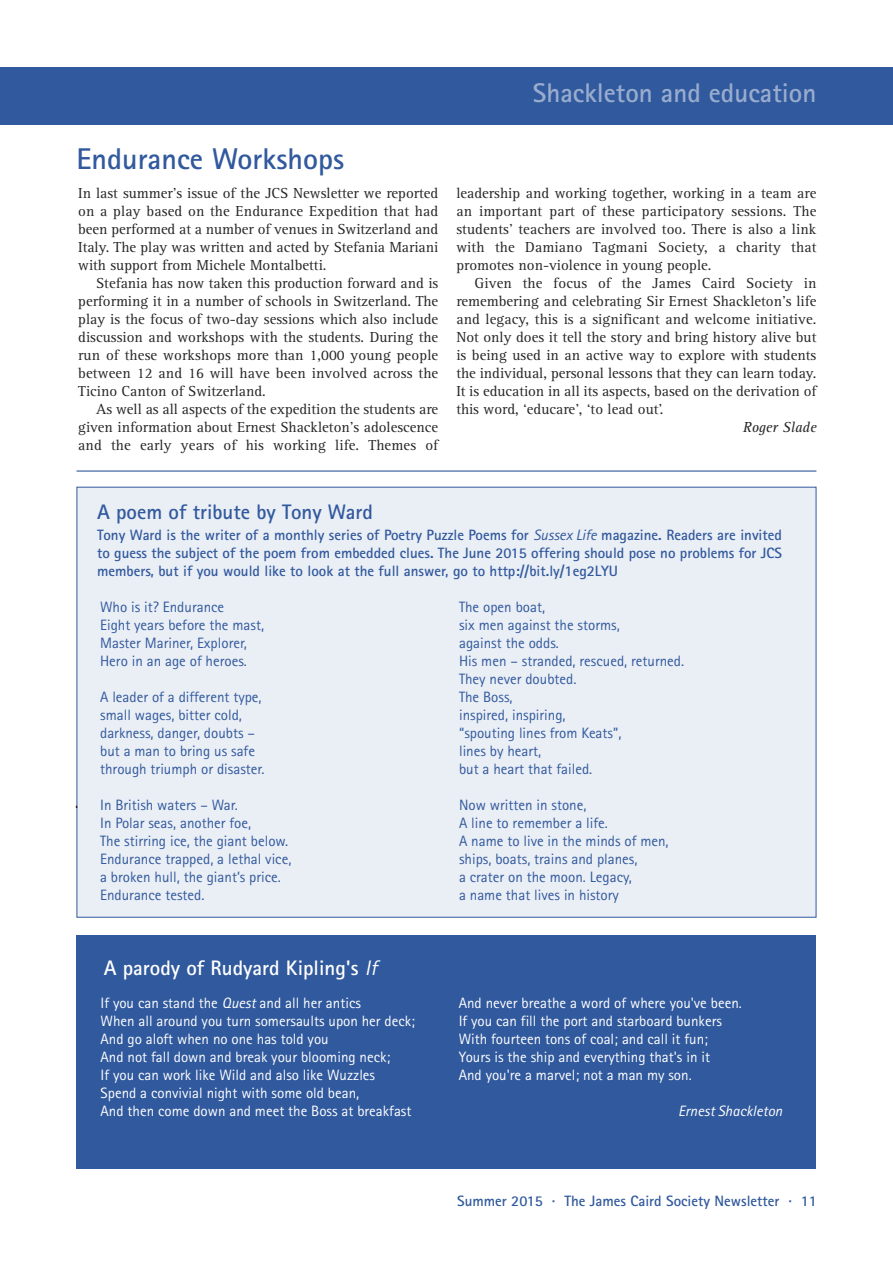
<style>
.page{position:relative;width:893px;height:1263px;background:#fff}
.page>*{position:absolute;margin:0;border:0;box-sizing:border-box;transform-origin:0 0}
.t1{font:700 30px "Rotis Sans Serif";color:#31599d}
.t2{font:700 27px "Rotis Sans Serif";color:#98acce}
.t3{font:700 21px "Rotis Sans Serif";color:#fff}
.t4{font:700 21px "Rotis Sans Serif";color:#31599d}
.t5{font:15px/18px "Rotis Serif";color:#272627;text-align:justify}
.t6{font:15px/18px "Rotis Sans Serif";color:#31599d}
.t7{font:15px/18px "Rotis Sans Serif";color:#fff}
.t8{font:700 15px/18px "Rotis Sans Serif";color:#31599d;text-align:justify}
.t9{font:italic 15px "Rotis Sans Serif";color:#fff}
.t10{font:italic 15px "Rotis Serif";color:#272627}
.s1{font-weight:400;font-style:italic}
.s2{font-style:italic}
</style>
<div class="page">
<div style="left:77px;top:935px;width:739px;height:234px;background:#31599d"></div>
<div style="left:77px;top:487px;width:739px;height:430px;background:#eaeef5"></div>
<div style="left:0;top:68px;width:893px;height:57px;background:#31599d"></div>
<hr style="left:77px;top:470px;width:739px;height:2px;background:#31599d">
<h2 class="t2" style="left:533px;top:84px;width:285px">Shackleton and education</h2>
<h1 class="t1" style="left:77px;top:149px;width:269px">Endurance Workshops</h1>
<p class="t5" style="left:78px;top:186px;width:362px">In last summer’s issue of the JCS Newsletter we reported on a play based on the Endurance Expedition that had been performed at a number of venues in Switzerland and Italy. The play was written and acted by Stefania Mariani with support from Michele Montalbetti.</p>
<p class="t5" style="left:78px;top:276px;width:362px;text-indent:18px">Stefania has now taken this production forward and is performing it in a number of schools in Switzerland. The play is the focus of two-day sessions which also include discussion and workshops with the students. During the run of these workshops more than 1,000 young people between 12 and 16 will have been involved across the Ticino Canton of Switzerland.</p>
<p class="t5" style="left:78px;top:402px;width:362px;text-indent:18px">As well as all aspects of the expedition the students are given information about Ernest Shackleton's adolescence and the early years of his working life. Themes of</p>
<p class="t5" style="left:456px;top:186px;width:362px">leadership and working together, working in a team are an important part of these participatory sessions. The students' teachers are involved too. There is also a link with the Damiano Tagmani Society, a charity that promotes non-violence in young people.</p>
<p class="t5" style="left:456px;top:276px;width:362px;text-indent:18px">Given the focus of the James Caird Society in remembering and celebrating Sir Ernest Shackleton's life and legacy, this is a significant and welcome initiative.<br>Not only does it tell the story and bring history alive but is being used in an active way to explore with students the individual, personal lessons that they can learn today.<br>It is education in all its aspects, based on the derivation of this word, ‘educare’, ‘to lead out’.</p>
<p class="t10" style="left:743px;top:422px;width:75px">Roger Slade</p>
<h3 class="t4" style="left:97px;top:505px;width:277px">A poem of tribute by Tony Ward</h3>
<p class="t8" style="left:97px;top:527px;width:686px">Tony Ward is the writer of a monthly series of Poetry Puzzle Poems for <span class="s1">Sussex Life</span> magazine. Readers are invited to guess the subject of the poem from embedded clues. The June 2015 offering should pose no problems for JCS members, but if you would like to look at the full answer, go to http://bit.ly/1eg2LYU</p>
<p class="t6" style="left:100px;top:599px;width:166px">Who is it? Endurance<br>Eight years before the mast,<br>Master Mariner, Explorer,<br>Hero in an age of heroes.</p>
<p class="t6" style="left:100px;top:689px;width:166px">A leader of a different type, small wages, bitter cold, darkness, danger, doubts – but a man to bring us safe through triumph or disaster.</p>
<p class="t6" style="left:100px;top:797px;width:193px">In British waters – War.<br>In Polar seas, another foe,<br>The stirring ice, the giant below.<br>Endurance trapped, a lethal vice, a broken hull, the giant’s price.<br>Endurance tested.</p>
<h3 class="t3" style="left:104px;top:960px;width:275px">A parody of Rudyard Kipling's <span class="s1">If</span></h3>
<p class="t6" style="left:459px;top:599px;width:227px">The open boat,<br>six men against the storms,<br>against the odds.<br>His men – stranded, rescued, returned.<br>They never doubted.<br>The Boss,<br>inspired, inspiring,<br>“spouting lines from Keats”,<br>lines by heart,<br>but a heart that failed.</p>
<p class="t6" style="left:459px;top:797px;width:211px">Now written in stone,<br>A line to remember a life.<br>A name to live in the minds of men, ships, boats, trains and planes,<br>a crater on the moon. Legacy,<br>a name that lives in history</p>
<p class="t7" style="left:101px;top:995px;width:316px">If you can stand the <span class="s2">Quest</span> and all her antics<br>When all around you turn somersaults upon her deck; And go aloft when no one has told you<br>And not fall down and break your blooming neck;<br>If you can work like Wild and also like Wuzzles<br>Spend a convivial night with some old bean,<br>And then come down and meet the Boss at breakfast</p>
<p class="t7" style="left:459px;top:995px;width:285px">And never breathe a word of where you've been.<br>If you can fill the port and starboard bunkers With fourteen tons of coal; and call it fun; Yours is the ship and everything that's in it<br>And you're a marvel; not a man my son.</p>
<p class="t9" style="left:678px;top:1106px;width:106px">Ernest Shackleton</p>
<p class="t8" style="left:457px;top:1193px;width:361px">Summer 2015 · The James Caird Society Newsletter · 11</p>
</div>
